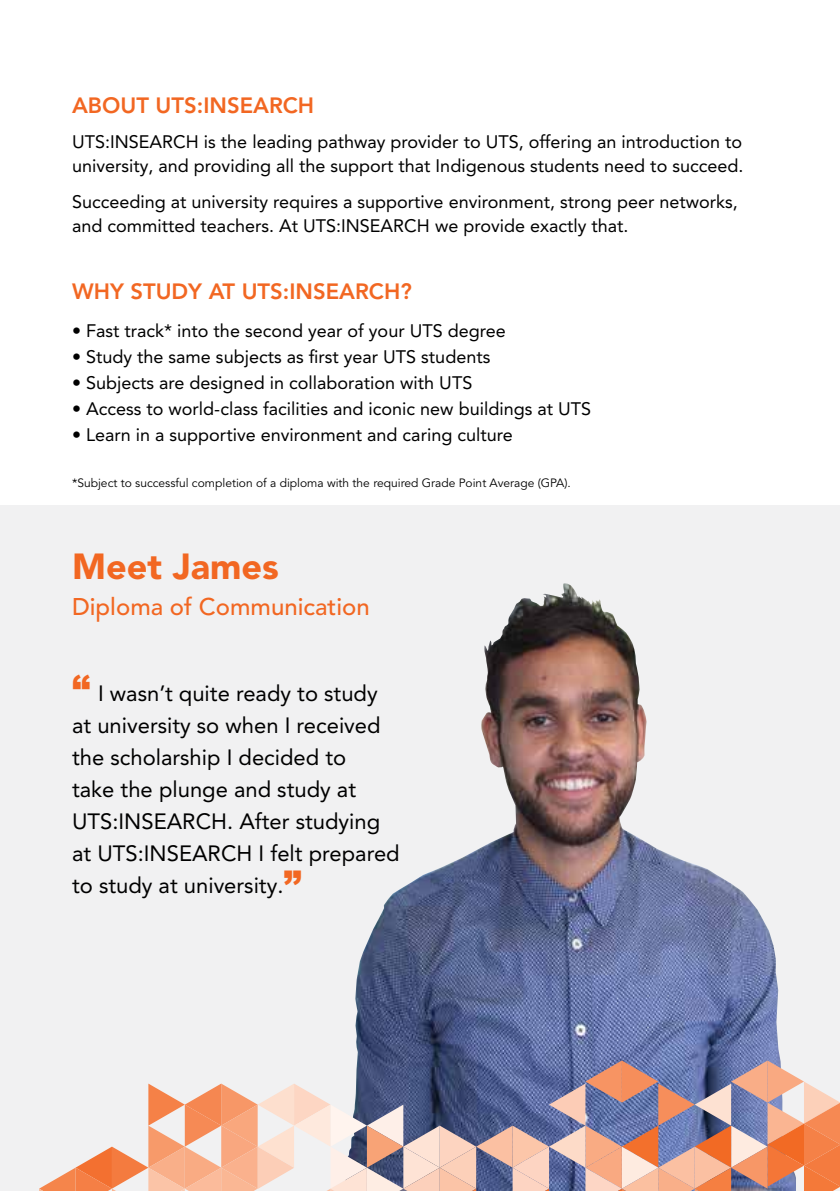
<style>
.page{position:relative;width:840px;height:1191px;background:#fff}
.page>*{position:absolute;margin:0;border:0;box-sizing:border-box;transform-origin:0 0}
.t1{font:900 36px "Avenir LT Pro";color:#f26722}
.t2{font:500 24px "Avenir LT Pro";color:#f26722}
.t3{font:22px/32px "Avenir LT Pro";color:#000}
.t4{font:800 22px "Avenir LT Pro";color:#f26722}
.t5{font:18px/24px "Avenir LT Pro";color:#000}
.t6{font:12px "Avenir LT Pro";color:#000}
.s1{font-family:"Arial";font-weight:900;font-size:36px;color:#f26722}
</style>
<div class="page">
<div style="left:0;top:506px;width:839px;height:685px;background:#f1f1f2"></div>
<img style="left:355px;top:583px;width:426px;height:477px">
<svg style="left:39px;top:1060px;width:800px;height:131px"></svg>
<p class="t4" style="left:72px;top:92px;width:243px">ABOUT UTS:INSEARCH</p>
<p class="t5" style="left:72px;top:130px;width:672px">UTS:INSEARCH is the leading pathway provider to UTS, offering an introduction to university, and providing all the support that Indigenous students need to succeed.</p>
<p class="t5" style="left:72px;top:189px;width:667px">Succeeding at university requires a supportive environment, strong peer networks, and committed teachers. At UTS:INSEARCH we provide exactly that.</p>
<p class="t4" style="left:72px;top:279px;width:341px">WHY STUDY AT UTS:INSEARCH?</p>
<p class="t5" style="left:72px;top:318px;width:435px">• Fast track* into the second year of your UTS degree</p>
<p class="t5" style="left:72px;top:344px;width:419px">• Study the same subjects as first year UTS students</p>
<p class="t5" style="left:72px;top:370px;width:401px">• Subjects are designed in collaboration with UTS</p>
<p class="t5" style="left:72px;top:396px;width:520px">• Access to world-class facilities and iconic new buildings at UTS</p>
<p class="t5" style="left:72px;top:422px;width:442px">• Learn in a supportive environment and caring culture</p>
<p class="t6" style="left:72px;top:475px;width:500px">*Subject to successful completion of a diploma with the required Grade Point Average (GPA).</p>
<h1 class="t1" style="left:72px;top:544px;width:208px">Meet James</h1>
<h2 class="t2" style="left:72px;top:592px;width:299px">Diploma of Communication</h2>
<p class="t3" style="left:72px;top:677px;width:329px"><span class="s1">“</span> I wasn’t quite ready to study at university so when I received the scholarship I decided to<br>take the plunge and study at<br>UTS:INSEARCH. After studying at UTS:INSEARCH I felt prepared to study at university.<span class="s1">”</span></p>
</div>
